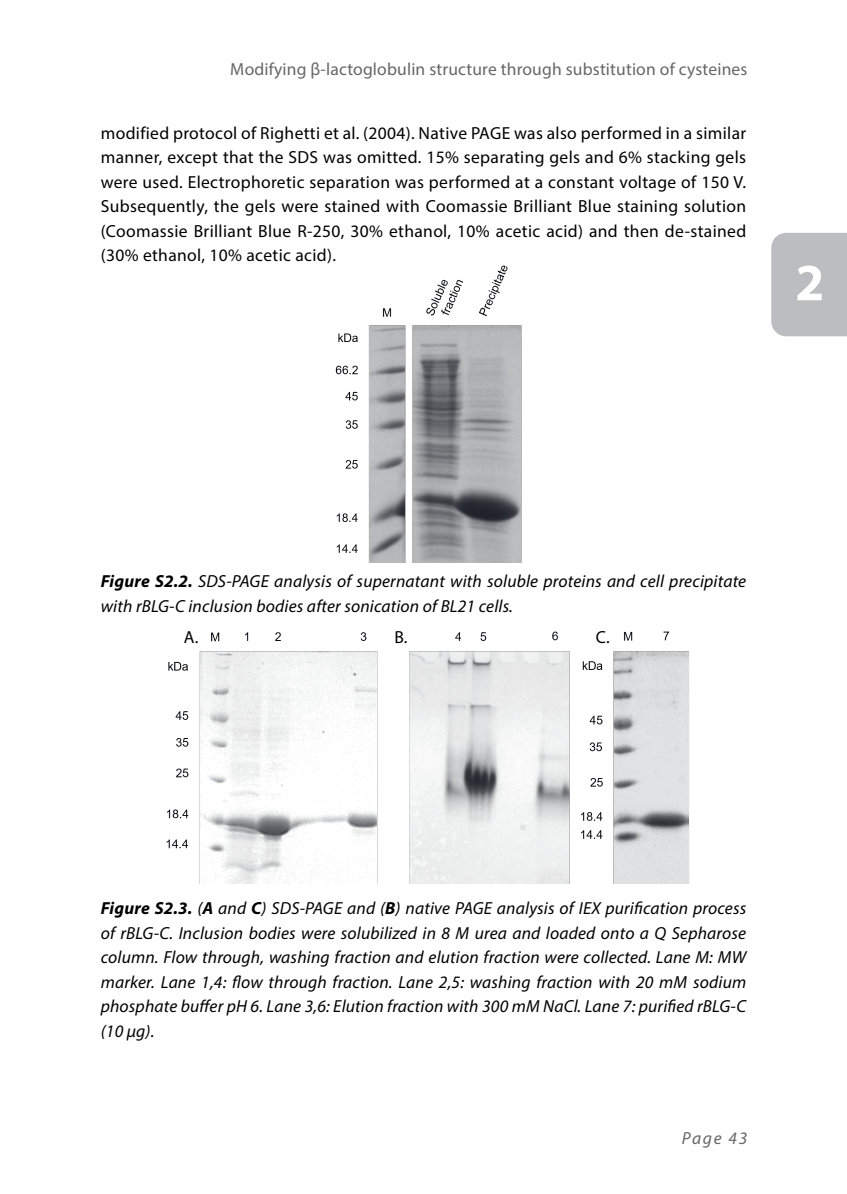
<style>
.page{position:relative;width:847px;height:1194px;background:#fff}
.page>*{position:absolute;margin:0;border:0;box-sizing:border-box;transform-origin:0 0}
.t1{font:700 52.5px "Myriad Pro";color:#fff}
.t2{font:italic 17.5px/24.5px "Myriad Pro";letter-spacing:.01em;color:#000}
.t3{font:17.5px/24.5px "Myriad Pro";letter-spacing:.02em;color:#000;text-align:justify}
.t4{font:17.5px "Myriad Pro";letter-spacing:.01em;color:#666}
.t5{font:italic 17.5px "Myriad Pro";letter-spacing:.1em;color:#666}
.s1{font-weight:700}
</style>
<div class="page">
<div style="left:771px;top:233px;width:75px;height:103px;background:#bcbdc0"></div>
<img style="left:335px;top:265px;width:187px;height:297px">
<img style="left:166px;top:631px;width:523px;height:252px">
<div style="left:169px;top:622px;width:36px;height:28px;background:#fff"></div>
<div style="left:384px;top:622px;width:32px;height:28px;background:#fff"></div>
<div style="left:580px;top:622px;width:42px;height:28px;background:#fff"></div>
<p class="t4" style="left:230px;top:58px;width:518px">Modifying β-lactoglobulin structure through substitution of cysteines</p>
<p class="t3" style="left:101px;top:120px;width:646px">modified protocol of Righetti et al. (2004). Native PAGE was also performed in a similar manner, except that the SDS was omitted. 15% separating gels and 6% stacking gels were used. Electrophoretic separation was performed at a constant voltage of 150 V.<br>Subsequently, the gels were stained with Coomassie Brilliant Blue staining solution (Coomassie Brilliant Blue R-250, 30% ethanol, 10% acetic acid) and then de-stained (30% ethanol, 10% acetic acid).</p>
<h1 class="t1" style="left:795px;top:248px;width:31px">2</h1>
<p class="t2" style="left:101px;top:569px;width:646px"><span class="s1">Figure S2.2.</span> SDS-PAGE analysis of supernatant with soluble proteins and cell precipitate with rBLG-C inclusion bodies after sonication of BL21 cells.</p>
<p class="t3" style="left:184px;top:624px;width:16px">A.</p>
<p class="t3" style="left:394px;top:624px;width:15px">B.</p>
<p class="t3" style="left:595px;top:624px;width:15px">C.</p>
<p class="t2" style="left:101px;top:895px;width:646px;text-align:justify"><span class="s1">Figure S2.3.</span> (<span class="s1">A</span> and <span class="s1">C</span>) SDS-PAGE and (<span class="s1">B</span>) native PAGE analysis of IEX purification process of rBLG-C. Inclusion bodies were solubilized in 8 M urea and loaded onto a Q Sepharose column. Flow through, washing fraction and elution fraction were collected. Lane M: MW marker. Lane 1,4: flow through fraction. Lane 2,5: washing fraction with 20 mM sodium phosphate buffer pH 6. Lane 3,6: Elution fraction with 300 mM NaCl. Lane 7: purified rBLG-C (10 µg).</p>
<p class="t5" style="left:681px;top:1126px;width:67px">Page 43</p>
</div>
